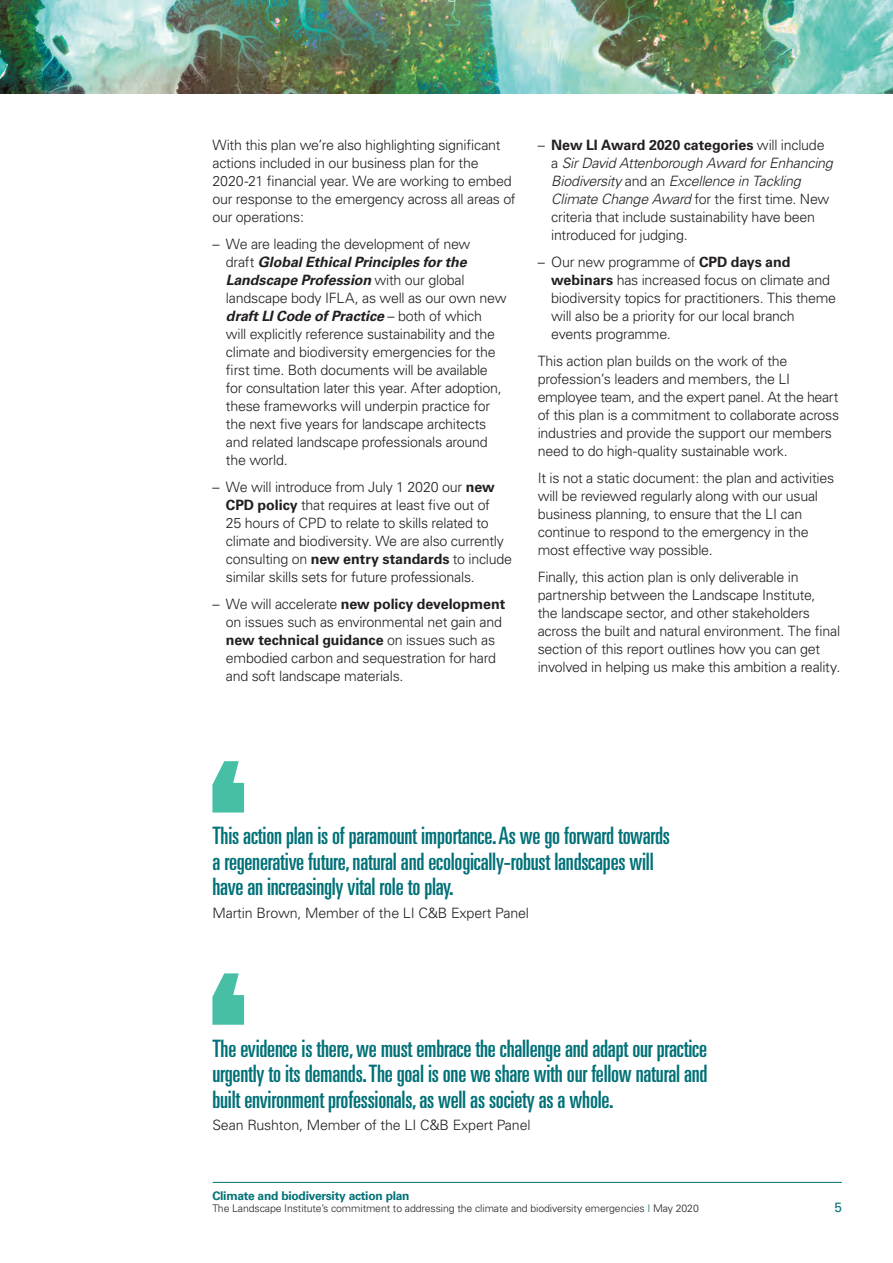
<style>
.page{position:relative;width:893px;height:1263px;background:#fff}
.page>*{position:absolute;margin:0;border:0;box-sizing:border-box;transform-origin:0 0}
.Quotation_1{font:ultra-condensed 24px/25.5px "Univers";letter-spacing:-.01em;color:#007177;text-align:justify}
.Text{font:300 14.25px/18px "Univers";letter-spacing:-.02em;color:#231f20}
.Quotation_1_attribut{font:300 14.25px "Univers";letter-spacing:-.01em;color:#231f20}
.t1{font:13.5px "Univers";color:#007177}
.t2{font:700 12px "Univers";letter-spacing:-.02em;color:#007177}
.t3{font:300 10.5px "Univers";letter-spacing:-.01em;color:#231f20}
.s1{font-weight:700;font-style:italic}
.s2{font-weight:700}
.s3{font-style:italic}
.s4{color:#007177}
</style>
<div class="page">
<hr style="left:213px;top:1182px;width:629px;height:1px;background:#007177">
<img style="left:0;top:0;width:893px;height:94px">
<svg style="left:212px;top:973px;width:32px;height:52px"></svg>
<svg style="left:212px;top:761px;width:32px;height:51px"></svg>
<p class="Text" style="left:212px;top:135px;width:305px">With this plan we’re also highlighting significant actions included in our business plan for the 2020-21 financial year. We are working to embed our response to the emergency across all areas of our operations:</p>
<p class="Text" style="left:226px;top:235px;width:282px;text-indent:-14px">– We are leading the development of new<br>draft <span class="s1">Global Ethical Principles for the Landscape Profession</span> with our global landscape body IFLA, as well as our own new <span class="s1">draft LI Code of Practice</span> – both of which<br>will explicitly reference sustainability and the climate and biodiversity emergencies for the first time. Both documents will be available for consultation later this year. After adoption, these frameworks will underpin practice for the next five years for landscape architects and related landscape professionals around the world.</p>
<p class="Text" style="left:226px;top:478px;width:288px;text-indent:-13px">– We will introduce from July 1 2020 our <span class="s2">new CPD policy</span> that requires at least five out of<br>25 hours of CPD to relate to skills related to climate and biodiversity. We are also currently consulting on <span class="s2">new entry standards</span> to include similar skills sets for future professionals.</p>
<p class="Text" style="left:226px;top:595px;width:281px;text-indent:-13px">– We will accelerate <span class="s2">new policy development </span>on issues such as environmental net gain and <span class="s2">new technical guidance</span> on issues such as embodied carbon and sequestration for hard and soft landscape materials.</p>
<p class="Text" style="left:551px;top:135px;width:283px;text-indent:-14px">– <span class="s2">New LI Award 2020 categories</span> will include a <span class="s3">Sir David Attenborough Award for Enhancing Biodiversity</span> and an <span class="s3">Excellence in Tackling Climate Change Award</span> for the first time. New criteria that include sustainability have been introduced for judging.</p>
<p class="Text" style="left:551px;top:253px;width:286px;text-indent:-13px">– Our new programme of <span class="s2">CPD days and webinars</span> has increased focus on climate and biodiversity topics for practitioners. This theme will also be a priority for our local branch events programme.</p>
<p class="Text" style="left:538px;top:352px;width:303px">This action plan builds on the work of the profession’s leaders and members, the LI employee team, and the expert panel. At the heart of this plan is a commitment to collaborate across industries and provide the support our members need to do high-quality sustainable work.</p>
<p class="Text" style="left:538px;top:469px;width:298px">It is not a static document: the plan and activities will be reviewed regularly along with our usual business planning, to ensure that the LI can continue to respond to the emergency in the most effective way possible.</p>
<p class="Text" style="left:538px;top:568px;width:304px">Finally, this action plan is only deliverable in partnership between the Landscape Institute,<br>the landscape sector, and other stakeholders across the built and natural environment. The final section of this report outlines how you can get involved in helping us make this ambition a reality.</p>
<p class="Quotation_1" style="left:212px;top:823px;width:459px;text-align:left">This action plan is of paramount importance. As we go forward towards a regenerative future, natural and ecologically-robust landscapes will have an increasingly vital role to play.</p>
<p class="Quotation_1_attribut" style="left:212px;top:904px;width:318px">Martin Brown, Member of the LI C&amp;B Expert Panel</p>
<p class="Quotation_1" style="left:212px;top:1035px;width:497px">The evidence is there, we must embrace the challenge and adapt our practice urgently to its demands. The goal is one we share with our fellow natural and built environment professionals, as well as society as a whole.</p>
<p class="Quotation_1_attribut" style="left:212px;top:1116px;width:320px">Sean Rushton, Member of the LI C&amp;B Expert Panel</p>
<p class="t2" style="left:212px;top:1189px;width:199px">Climate and biodiversity action plan</p>
<p class="t3" style="left:212px;top:1202px;width:488px">The Landscape Institute’s commitment to addressing the climate and biodiversity emergencies <span class="s4">I</span> May 2020</p>
<p class="t1" style="left:834px;top:1199px;width:9px">5</p>
</div>
